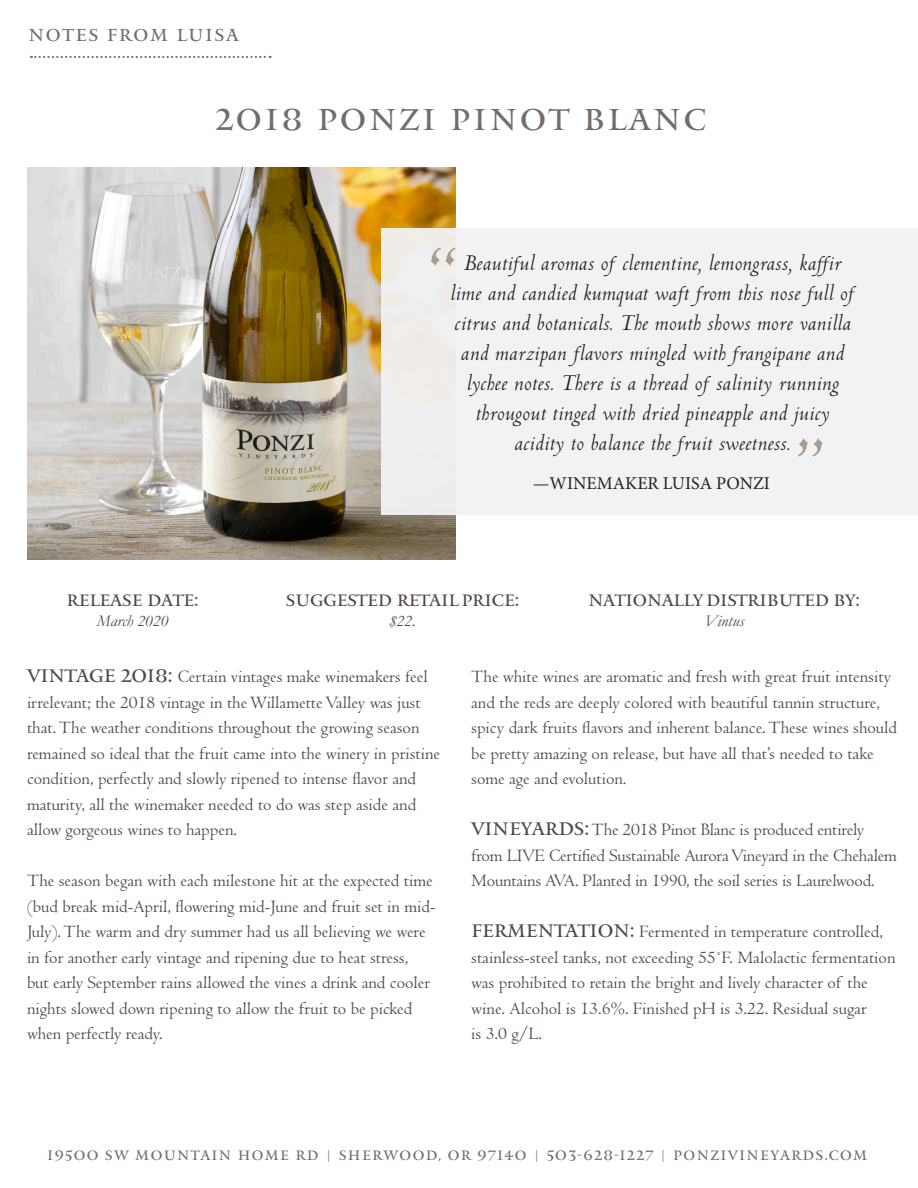
<style>
.page{position:relative;width:918px;height:1188px;background:#fff}
.page>*{position:absolute;margin:0;border:0;box-sizing:border-box;transform-origin:0 0}
.t1{font:30px "Mantinia";letter-spacing:.1em;color:#524747}
.t2{font:italic 24px/30px "Centaur";letter-spacing:.02em;color:#231f20;text-align:center}
.t3{font:18px/25.5px "Centaur";color:#524747}
.t4{font:18px "Minion Pro";color:#231f20}
.t5{font:17.25px "Mantinia";letter-spacing:.1em;color:#524747}
.t6{font:16.35px/19.6px "Mantinia";color:#524747;text-align:center}
.t7{font:italic 16.35px "Garamond";color:#524747}
.t8{font:13.5px "Mantinia";letter-spacing:.1em;color:#524747}
.s1{font-family:"Garamond";font-style:italic}
.s2{font-family:"Mantinia"}
.s3{font-family:"Centaur"}
</style>
<div class="page">
<img style="left:27px;top:167px;width:428px;height:393px">
<svg style="left:31px;top:56px;width:240px;height:2px"></svg>
<div style="left:382px;top:229px;width:536px;height:286px;background:#f2f2f4"></div>
<svg style="left:798px;top:439px;width:24px;height:18px"></svg>
<svg style="left:431px;top:247px;width:25px;height:18px"></svg>
<p class="t5" style="left:28px;top:25px;width:212px">NOTES FROM LUISA</p>
<h1 class="t1" style="left:215px;top:101px;width:492px">2018 PONZI PINOT BLANC</h1>
<p class="t2" style="left:450px;top:249px;width:405px">Beautiful aromas of clementine, lemongrass, kaffir lime and candied kumquat waft from this nose full of citrus and botanicals. The mouth shows more vanilla and marzipan flavors mingled with frangipane and lychee notes. There is a thread of salinity running througout tinged with dried pineapple and juicy acidity to balance the fruit sweetness.</p>
<p class="t6" style="left:67px;top:591px;width:133px">RELEASE DATE:</p>
<p class="t7" style="left:97px;top:610px;width:73px">March 2020</p>
<p class="t4" style="left:533px;top:471px;width:239px">—WINEMAKER LUISA PONZI</p>
<p class="t6" style="left:286px;top:591px;width:235px">SUGGESTED RETAIL PRICE: <span class="s1">$22.</span></p>
<p class="t6" style="left:589px;top:591px;width:273px">NATIONALLY DISTRIBUTED BY:</p>
<p class="t7" style="left:704px;top:610px;width:41px">Vintus</p>
<p class="t3" style="left:27px;top:665px;width:415px"><span class="s2">VINTAGE 2018:</span> Certain vintages make winemakers feel irrelevant; the 2018 vintage in the Willamette Valley was just that. The weather conditions throughout the growing season remained so ideal that the fruit came into the winery in pristine condition, perfectly and slowly ripened to intense flavor and maturity, all the winemaker needed to do was step aside and allow gorgeous wines to happen.</p>
<p class="t3" style="left:27px;top:869px;width:410px">The season began with each milestone hit at the expected time (bud break mid-April, flowering mid-June and fruit set in mid-July). The warm and dry summer had us all believing we were in for another early vintage and ripening due to heat stress,<br>but early September rains allowed the vines a drink and cooler nights slowed down ripening to allow the fruit to be picked when perfectly ready.</p>
<p class="t3" style="left:471px;top:664px;width:427px">The white wines are aromatic and fresh with great fruit intensity and the reds are deeply colored with beautiful tannin structure, spicy dark fruits flavors and inherent balance. These wines should be pretty amazing on release, but have all that’s needed to take some age and evolution.</p>
<p class="t3" style="left:471px;top:817px;width:427px"><span class="s2">VINEYARDS:</span> The 2018 Pinot Blanc is produced entirely from LIVE Certified Sustainable Aurora Vineyard in the Chehalem<br>Mountains AVA. Planted in 1990, the soil series is Laurelwood.</p>
<p class="t3" style="left:471px;top:919px;width:426px"><span class="s2">FERMENTATION:</span> Fermented in temperature controlled, stainless-steel tanks, not exceeding 55˚F. Malolactic fermentation was prohibited to retain the bright and lively character of the wine. Alcohol is 13.6%. Finished pH is 3.22. Residual sugar<br>is 3.0 g/L.</p>
<p class="t8" style="left:47px;top:1146px;width:821px">19500 SW MOUNTAIN HOME RD <span class="s3">|</span> SHERWOOD, OR 97140 <span class="s3">|</span> 503-628-1227 <span class="s3">|</span> PONZIVINEYARDS.COM</p>
</div>
